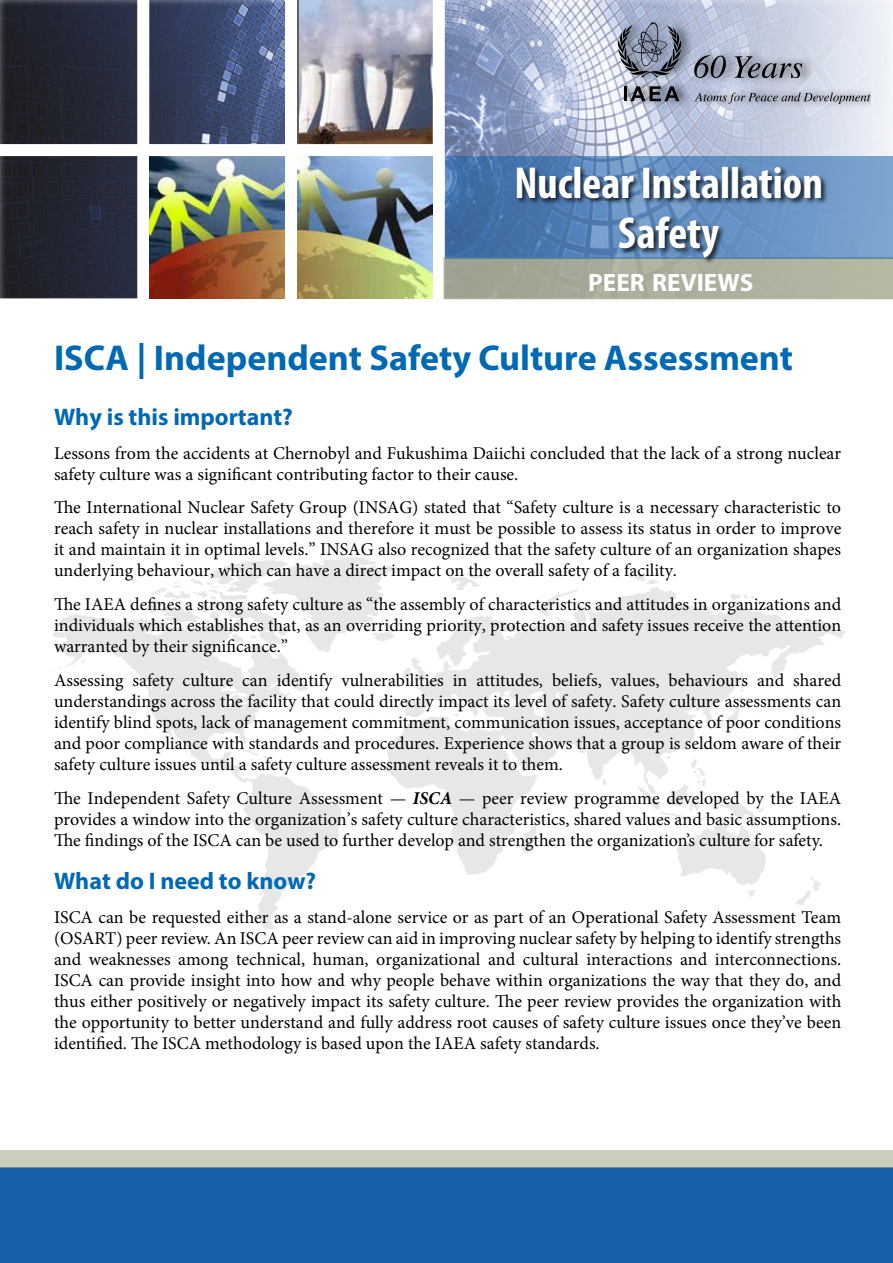
<style>
.page{position:relative;width:893px;height:1263px;background:#fff}
.page>*{position:absolute;margin:0;border:0;box-sizing:border-box;transform-origin:0 0}
.t1{font:700 condensed 45px/49.5px "Myriad Pro";color:#fff;text-align:center}
.t2{font:700 36px "Myriad Pro";color:#0069b4}
.t3{font:700 25.2px "Myriad Pro";color:#fff}
.t4{font:700 24px "Myriad Pro";color:#0069b4}
.t5{font:18px/21px "Minion Pro";color:#000;text-align:justify}
.s1{font-weight:700;font-style:italic}
</style>
<div class="page">
<svg style="left:530px;top:571px;width:6px;height:3px"></svg>
<svg style="left:549px;top:570px;width:21px;height:5px"></svg>
<svg style="left:629px;top:569px;width:30px;height:16px"></svg>
<svg style="left:386px;top:587px;width:460px;height:288px"></svg>
<svg style="left:52px;top:614px;width:289px;height:316px"></svg>
<svg style="left:402px;top:658px;width:26px;height:25px"></svg>
<svg style="left:80px;top:659px;width:5px;height:3px"></svg>
<svg style="left:713px;top:668px;width:36px;height:61px"></svg>
<svg style="left:795px;top:876px;width:25px;height:29px"></svg>
<svg style="left:449px;top:574px;width:36px;height:16px"></svg>
<svg style="left:145px;top:557px;width:252px;height:95px"></svg>
<svg style="left:521px;top:824px;width:17px;height:29px"></svg>
<svg style="left:637px;top:756px;width:129px;height:141px"></svg>
<div style="left:0;top:0;width:893px;height:305px;background:#fff;opacity:.75"></div>
<svg style="left:297px;top:0;width:136px;height:144px;background:#a1a0aa"></svg>
<div style="left:0;top:1167px;width:893px;height:96px;background:#165fa9"></div>
<div style="left:0;top:1150px;width:893px;height:17px;background:#cccebd"></div>
<div style="left:137px;top:0;width:12px;height:304px;background:#fff"></div>
<div style="left:433px;top:0;width:12px;height:304px;background:#fff"></div>
<div style="left:0;top:298px;width:893px;height:12px;background:#fff"></div>
<img style="left:149px;top:156px;width:284px;height:142px">
<div style="left:618px;top:15px;width:252px;height:96px;background:#000;opacity:.62"></div>
<svg style="left:695px;top:93px;width:175px;height:11px;background:#9a9fac"></svg>
<svg style="left:694px;top:55px;width:32px;height:23px"></svg>
<svg style="left:734px;top:56px;width:68px;height:22px"></svg>
<svg style="left:618px;top:22px;width:64px;height:56px;background:#7a8193"></svg>
<hr style="left:624px;top:86px;width:3px;height:15px;background:#000">
<svg style="left:631px;top:86px;width:48px;height:15px"></svg>
<svg style="left:443px;top:257px;width:450px;height:43px;background:#abaf9d"></svg>
<svg style="left:445px;top:156px;width:448px;height:103px;background:#5c87b9"></svg>
<div style="left:516px;top:166px;width:312px;height:99px;background:#000;opacity:.75"></div>
<div style="left:285px;top:0;width:12px;height:304px;background:#fff"></div>
<div style="left:0;top:144px;width:439px;height:12px;background:#fff"></div>
<h1 class="t1" style="left:514px;top:158px;width:310px">Nuclear Installation<br>Safety</h1>
<h3 class="t3" style="left:588px;top:266px;width:166px">PEER REVIEWS</h3>
<h2 class="t2" style="left:54px;top:334px;width:740px">ISCA | Independent Safety Culture Assessment</h2>
<h3 class="t4" style="left:54px;top:401px;width:240px">Why is this important?</h3>
<p class="t5" style="left:54px;top:442px;width:789px">Lessons from the accidents at Chernobyl and Fukushima Daiichi concluded that the lack of a strong nuclear safety culture was a significant contributing factor to their cause.</p>
<p class="t5" style="left:54px;top:497px;width:789px">The International Nuclear Safety Group (INSAG) stated that “Safety culture is a necessary characteristic to reach safety in nuclear installations and therefore it must be possible to assess its status in order to improve it and maintain it in optimal levels.” INSAG also recognized that the safety culture of an organization shapes underlying behaviour, which can have a direct impact on the overall safety of a facility.</p>
<p class="t5" style="left:54px;top:594px;width:789px">The IAEA defines a strong safety culture as “the assembly of characteristics and attitudes in organizations and individuals which establishes that, as an overriding priority, protection and safety issues receive the attention warranted by their significance.”</p>
<p class="t5" style="left:54px;top:670px;width:789px">Assessing safety culture can identify vulnerabilities in attitudes, beliefs, values, behaviours and shared understandings across the facility that could directly impact its level of safety. Safety culture assessments can identify blind spots, lack of management commitment, communication issues, acceptance of poor conditions and poor compliance with standards and procedures. Experience shows that a group is seldom aware of their safety culture issues until a safety culture assessment reveals it to them.</p>
<p class="t5" style="left:54px;top:787px;width:789px">The Independent Safety Culture Assessment — <span class="s1">ISCA</span> — peer review programme developed by the IAEA provides a window into the organization’s safety culture characteristics, shared values and basic assumptions.<br>The findings of the ISCA can be used to further develop and strengthen the organization’s culture for safety.</p>
<h3 class="t4" style="left:54px;top:865px;width:264px">What do I need to know?</h3>
<p class="t5" style="left:54px;top:907px;width:789px">ISCA can be requested either as a stand-alone service or as part of an Operational Safety Assessment Team (OSART) peer review. An ISCA peer review can aid in improving nuclear safety by helping to identify strengths and weaknesses among technical, human, organizational and cultural interactions and interconnections.<br>ISCA can provide insight into how and why people behave within organizations the way that they do, and thus either positively or negatively impact its safety culture. The peer review provides the organization with the opportunity to better understand and fully address root causes of safety culture issues once they’ve been identified. The ISCA methodology is based upon the IAEA safety standards.</p>
</div>
